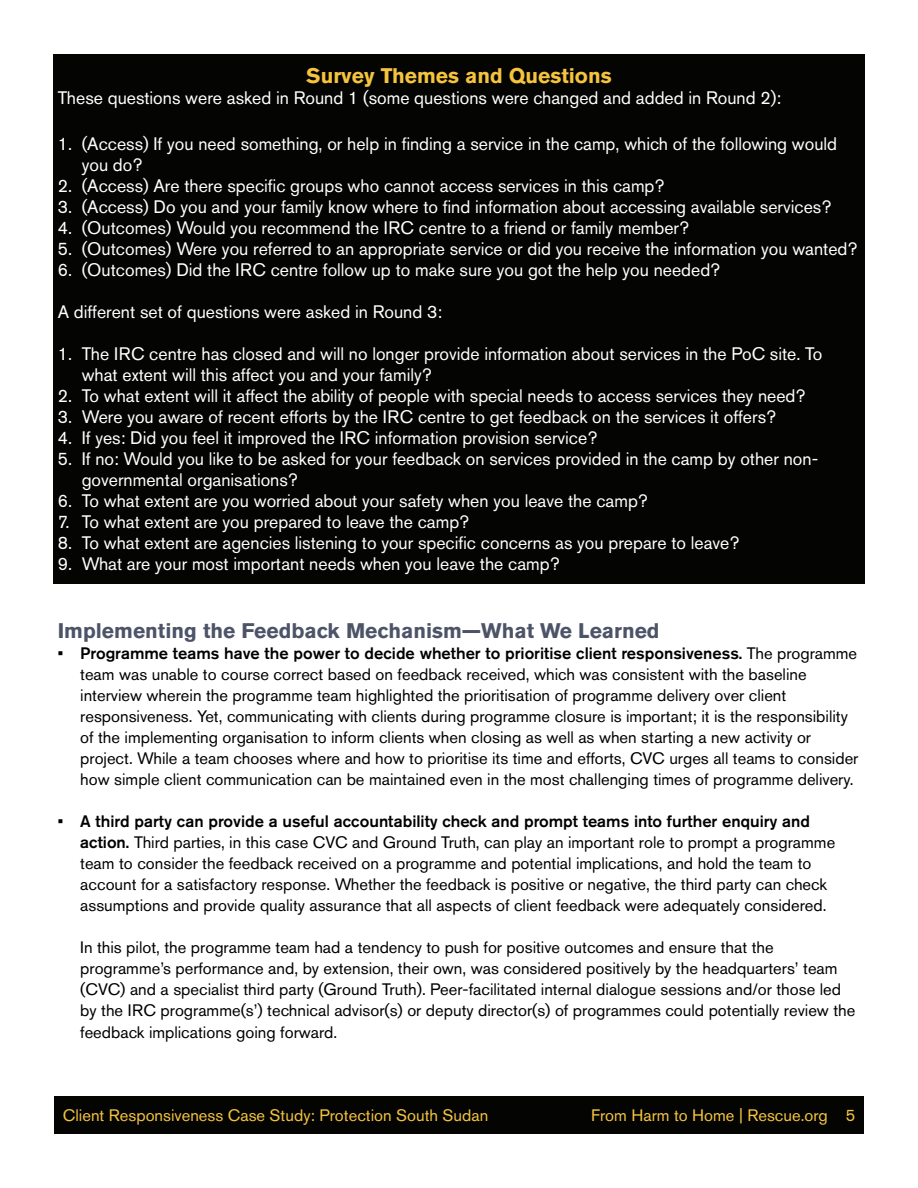
<style>
.page{position:relative;width:918px;height:1188px;background:#fff}
.page>*{position:absolute;margin:0;border:0;box-sizing:border-box;transform-origin:0 0}
.t1{font:700 21px "Akzidenz Grotesk Std";color:#4d5468}
.t2{font:700 21px "Akzidenz Grotesk Std";color:#f5c33c}
.t3{font:18px/21px "Akzidenz Grotesk Std";color:#fff}
.t4{font:16.5px/21px "Akzidenz Grotesk Std";color:#000}
.t5{font:16.5px "Akzidenz Grotesk Std";color:#f5c33e}
.s1{font-weight:500}
</style>
<div class="page">
<div style="left:54px;top:1096px;width:810px;height:38px;background:#040503"></div>
<div style="left:53px;top:54px;width:812px;height:529px;background:#040503"></div>
<p class="t2" style="left:306px;top:63px;width:307px">Survey Themes and Questions</p>
<p class="t3" style="left:58px;top:87px;width:725px">These questions were asked in Round 1 (some questions were changed and added in Round 2):</p>
<p class="t3" style="left:82px;top:133px;width:757px;text-indent:-24px">1. (Access) If you need something, or help in finding a service in the camp, which of the following would you do?</p>
<p class="t3" style="left:58px;top:175px;width:608px">2. (Access) Are there specific groups who cannot access services in this camp?</p>
<p class="t3" style="left:58px;top:196px;width:775px">3. (Access) Do you and your family know where to find information about accessing available services?</p>
<p class="t3" style="left:58px;top:217px;width:633px">4. (Outcomes) Would you recommend the IRC centre to a friend or family member?</p>
<p class="t3" style="left:58px;top:238px;width:801px">5. (Outcomes) Were you referred to an appropriate service or did you receive the information you wanted?</p>
<p class="t3" style="left:58px;top:259px;width:664px">6. (Outcomes) Did the IRC centre follow up to make sure you got the help you needed?</p>
<p class="t3" style="left:58px;top:301px;width:386px">A different set of questions were asked in Round 3:</p>
<p class="t3" style="left:82px;top:343px;width:742px;text-indent:-24px">1. The IRC centre has closed and will no longer provide information about services in the PoC site. To what extent will this affect you and your family?</p>
<p class="t3" style="left:58px;top:385px;width:749px">2. To what extent will it affect the ability of people with special needs to access services they need?</p>
<p class="t3" style="left:58px;top:406px;width:720px">3. Were you aware of recent efforts by the IRC centre to get feedback on the services it offers?</p>
<p class="t3" style="left:58px;top:427px;width:541px">4. If yes: Did you feel it improved the IRC information provision service?</p>
<p class="t3" style="left:82px;top:448px;width:738px;text-indent:-24px">5. If no: Would you like to be asked for your feedback on services provided in the camp by other non&shy;governmental organisations?</p>
<p class="t3" style="left:58px;top:490px;width:592px">6. To what extent are you worried about your safety when you leave the camp?</p>
<p class="t3" style="left:58px;top:511px;width:413px">7. To what extent are you prepared to leave the camp?</p>
<p class="t3" style="left:58px;top:532px;width:683px">8. To what extent are agencies listening to your specific concerns as you prepare to leave?</p>
<p class="t3" style="left:58px;top:553px;width:503px">9. What are your most important needs when you leave the camp?</p>
<p class="t1" style="left:58px;top:619px;width:603px">Implementing the Feedback Mechanism—What We Learned</p>
<p class="t4" style="left:80px;top:643px;width:780px;text-indent:-22px"><span class="s1">• Programme teams have the power to decide whether to prioritise client responsiveness.</span> The programme team was unable to course correct based on feedback received, which was consistent with the baseline interview wherein the programme team highlighted the prioritisation of programme delivery over client responsiveness. Yet, communicating with clients during programme closure is important; it is the responsibility of the implementing organisation to inform clients when closing as well as when starting a new activity or project. While a team chooses where and how to prioritise its time and efforts, CVC urges all teams to consider how simple client communication can be maintained even in the most challenging times of programme delivery.</p>
<p class="t4" style="left:80px;top:811px;width:757px;text-indent:-22px"><span class="s1">• A third party can provide a useful accountability check and prompt teams into further enquiry and action.</span> Third parties, in this case CVC and Ground Truth, can play an important role to prompt a programme team to consider the feedback received on a programme and potential implications, and hold the team to account for a satisfactory response. Whether the feedback is positive or negative, the third party can check assumptions and provide quality assurance that all aspects of client feedback were adequately considered.</p>
<p class="t4" style="left:80px;top:937px;width:777px">In this pilot, the programme team had a tendency to push for positive outcomes and ensure that the programme’s performance and, by extension, their own, was considered positively by the headquarters’ team (CVC) and a specialist third party (Ground Truth). Peer-facilitated internal dialogue sessions and/or those led by the IRC programme(s’) technical advisor(s) or deputy director(s) of programmes could potentially review the feedback implications going forward.</p>
<p class="t5" style="left:63px;top:1106px;width:427px">Client Responsiveness Case Study: Protection South Sudan</p>
<p class="t5" style="left:591px;top:1106px;width:266px">From Harm to Home | Rescue.org 5</p>
</div>
